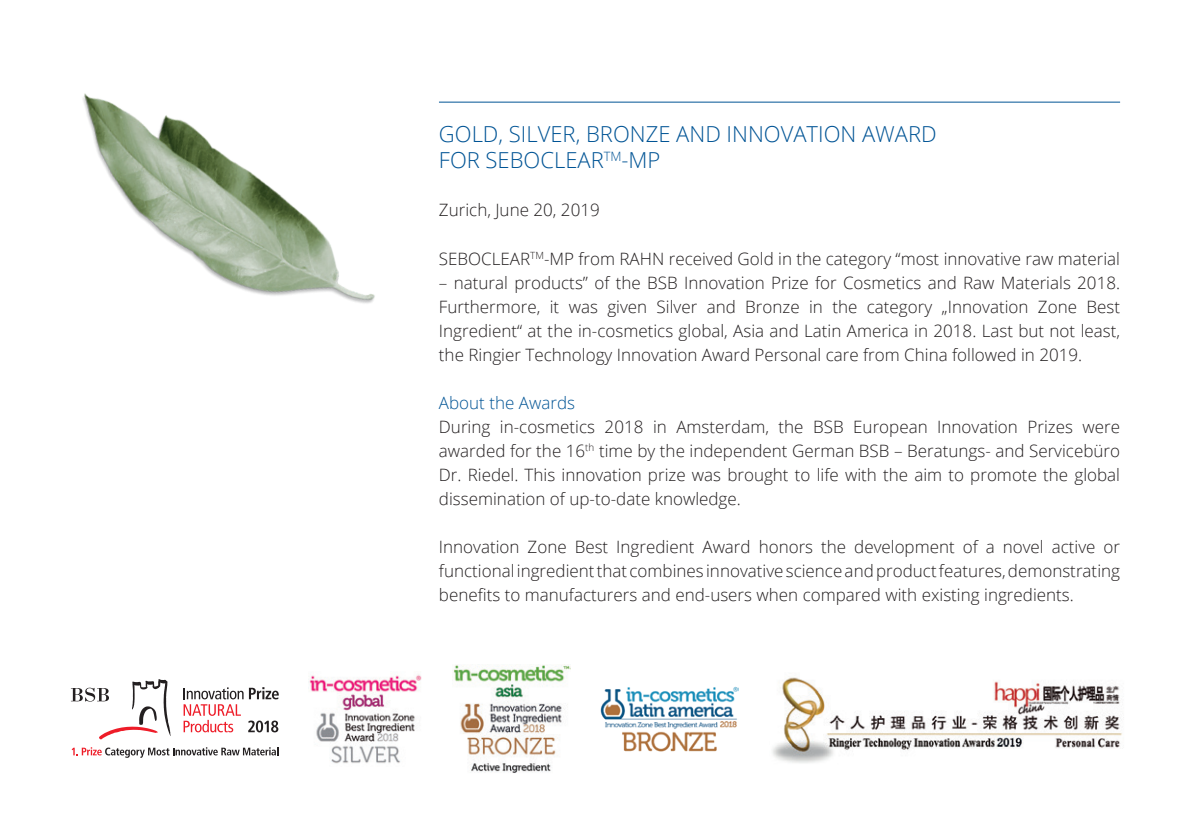
<style>
.page{position:relative;width:1191px;height:840px;background:#fff}
.page>*{position:absolute;margin:0;border:0;box-sizing:border-box;transform-origin:0 0}
.t1{font:300 22px/26px "Open Sans";color:#005495}
.t2{font:300 17px/24px "Open Sans";color:#231f20;text-align:justify}
.t3{font:300 17px "Open Sans";color:#005495}
</style>
<div class="page">
<hr style="left:439px;top:102px;width:681px;height:1px;background:#005495">
<img style="left:83px;top:93px;width:292px;height:211px">
<svg style="left:71px;top:679px;width:100px;height:60px"></svg>
<svg style="left:184px;top:687px;width:95px;height:45px"></svg>
<svg style="left:72px;top:747px;width:206px;height:10px"></svg>
<img style="left:309px;top:674px;width:113px;height:90px">
<img style="left:600px;top:686px;width:138px;height:65px">
<img style="left:452px;top:664px;width:118px;height:108px">
<img style="left:772px;top:677px;width:350px;height:86px">
<p class="t1" style="left:439px;top:121px;width:499px">GOLD, SILVER, BRONZE AND INNOVATION AWARD<br>FOR SEBOCLEAR<sup>TM</sup>-MP</p>
<p class="t2" style="left:439px;top:198px;width:162px">Zurich, June 20, 2019</p>
<p class="t2" style="left:439px;top:246px;width:682px">SEBOCLEAR<sup>TM</sup>-MP from RAHN received Gold in the category “most innovative raw material</p>
<p class="t2" style="left:439px;top:270px;width:682px">– natural products” of the BSB Innovation Prize for Cosmetics and Raw Materials 2018.<br>Furthermore, it was given Silver and Bronze in the category „Innovation Zone Best Ingredient“ at the in-cosmetics global, Asia and Latin America in 2018. Last but not least, the Ringier Technology Innovation Award Personal care from China followed in 2019.</p>
<p class="t3" style="left:439px;top:390px;width:138px">About the Awards</p>
<p class="t2" style="left:439px;top:414px;width:682px">During in-cosmetics 2018 in Amsterdam, the BSB European Innovation Prizes were awarded for the 16<sup>th</sup> time by the independent German BSB – Beratungs- and Servicebüro Dr. Riedel. This innovation prize was brought to life with the aim to promote the global dissemination of up-to-date knowledge.</p>
<p class="t2" style="left:439px;top:534px;width:682px">Innovation Zone Best Ingredient Award honors the development of a novel active or functional ingredient that combines innovative science and product features, demonstrating benefits to manufacturers and end-users when compared with existing ingredients.</p>
</div>
